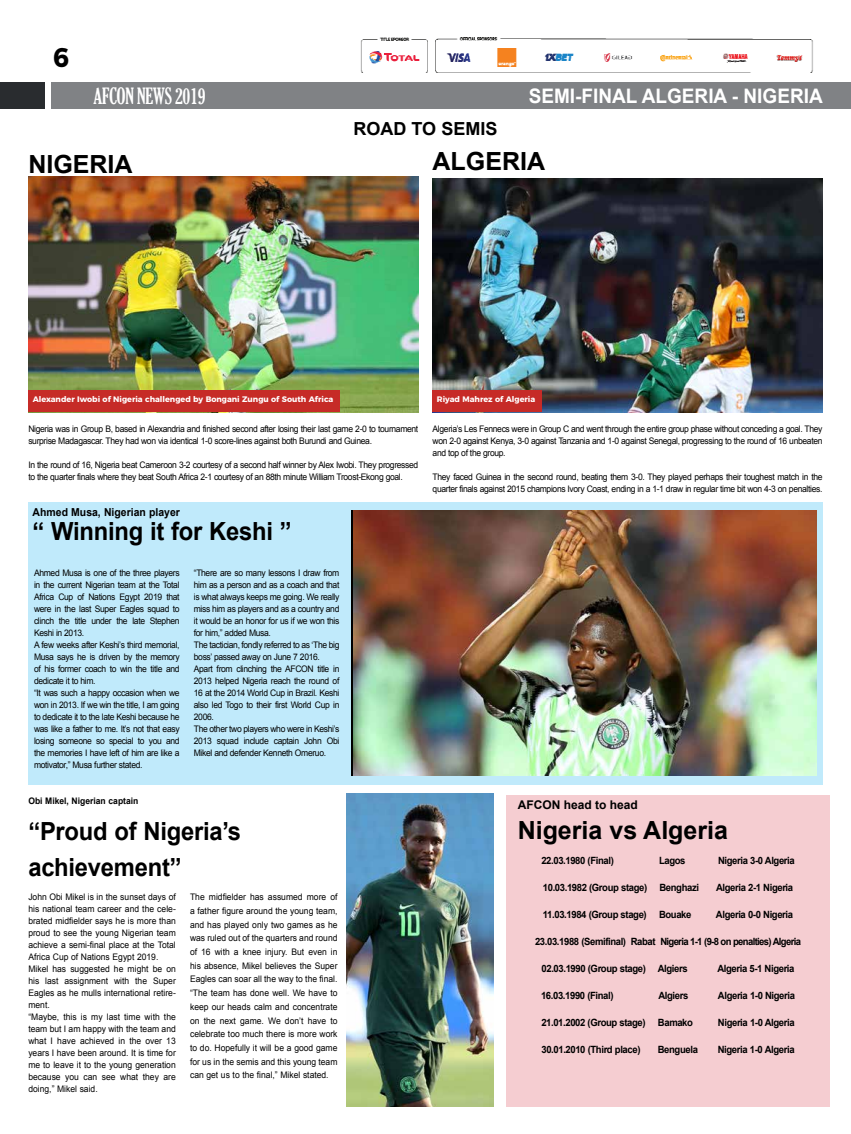
<style>
.page{position:relative;width:851px;height:1134px;background:#fff}
.page>*{position:absolute;margin:0;border:0;box-sizing:border-box;transform-origin:0 0}
.t1{font:700 27px "Montserrat";color:#000;scale:.95 1}
.t2{font:700 25px/36px "Arial";letter-spacing:-.01em;color:#000;scale:.95 1}
.t3{font:700 25px "Arial";letter-spacing:-.01em;color:#000}
.t4{font:extra-condensed 21.5px "Gloucester";letter-spacing:-.015em;color:#fff;scale:.95 1}
.t5{font:700 20px "Arial";color:#fff;scale:.95 1}
.t6{font:700 18px "Arial";color:#000}
.t7{font:700 12px "Arial";color:#000}
.t8{font:700 11px "Arial";color:#000;scale:.95 1}
.t9{font:700 10px "Arial";letter-spacing:-.04em;color:#000;scale:.95 1}
.t10{font:700 10px "Arial";letter-spacing:-.07em;color:#000;scale:.95 1}
.t11{font:9px/12px "Arial";letter-spacing:-.04em;color:#000;scale:.95 1}
.t12{font:9px/12px "Arial";color:#000;scale:.95 1}
.t13{font:700 9px "Arial";color:#000;scale:.95 1}
.t14{font:700 8px "Montserrat";color:#fff}
</style>
<div class="page">
<img style="left:360px;top:37px;width:453px;height:36px">
<div style="left:28px;top:502px;width:794px;height:283px;background:#c0eafb"></div>
<div style="left:506px;top:795px;width:323px;height:311px;background:#f5cdd1"></div>
<img style="left:432px;top:178px;width:390px;height:234px">
<img style="left:353px;top:510px;width:463px;height:265px">
<img style="left:346px;top:793px;width:147px;height:313px">
<img style="left:28px;top:177px;width:390px;height:235px">
<div style="left:28px;top:390px;width:311px;height:22px;background:#c62b27"></div>
<div style="left:432px;top:390px;width:109px;height:22px;background:#c62b27"></div>
<div style="left:51px;top:82px;width:799px;height:27px;background:#808285"></div>
<div style="left:0;top:82px;width:45px;height:27px;background:#292c2f"></div>
<h1 class="t1" style="left:53px;top:35px;width:18px">6</h1>
<h3 class="t4" style="left:94px;top:84px;width:119px">AFCON NEWS 2019</h3>
<h3 class="t5" style="left:528px;top:83px;width:311px">SEMI-FINAL ALGERIA - NIGERIA</h3>
<h3 class="t6" style="left:353px;top:117px;width:145px">ROAD TO SEMIS</h3>
<h2 class="t3" style="left:28px;top:148px;width:106px">NIGERIA</h2>
<h2 class="t3" style="left:432px;top:144px;width:114px">ALGERIA</h2>
<p class="t14" style="left:33px;top:393px;width:302px">Alexander Iwobi of Nigeria challenged by Bongani Zungu of South Africa</p>
<p class="t14" style="left:437px;top:393px;width:100px">Riyad Mahrez of Algeria</p>
<p class="t11" style="left:28px;top:423px;width:412px">Nigeria was in Group B, based in Alexandria and finished second after losing their last game 2-0 to tournament surprise Madagascar. They had won via identical 1-0 score-lines against both Burundi and Guinea.</p>
<p class="t11" style="left:28px;top:459px;width:412px">In the round of 16, Nigeria beat Cameroon 3-2 courtesy of a second half winner by Alex Iwobi. They progressed to the quarter finals where they beat South Africa 2-1 courtesy of an 88th minute William Troost-Ekong goal.</p>
<p class="t8" style="left:33px;top:505px;width:156px">Ahmed Musa, Nigerian player</p>
<h2 class="t2" style="left:33px;top:514px;width:274px">“ Winning it for Keshi ”</h2>
<p class="t11" style="left:34px;top:567px;width:155px">Ahmed Musa is one of the three players in the current Nigerian team at the Total Africa Cup of Nations Egypt 2019 that were in the last Super Eagles squad to clinch the title under the late Stephen Keshi in 2013.<br>A few weeks after Keshi’s third memorial, Musa says he is driven by the memory of his former coach to win the title and dedicate it to him.<br>“It was such a happy occasion when we won in 2013. If we win the title, I am going to dedicate it to the late Keshi because he was like a father to me. It’s not that easy losing someone so special to you and the memories I have left of him are like a motivator,” Musa further stated.</p>
<p class="t11" style="left:194px;top:567px;width:155px">“There are so many lessons I draw from him as a person and as a coach and that is what always keeps me going. We really miss him as players and as a country and it would be an honor for us if we won this for him,” added Musa.<br>The tactician, fondly referred to as ‘The big boss’ passed away on June 7 2016.<br>Apart from clinching the AFCON title in 2013 helped Nigeria reach the round of 16 at the 2014 World Cup in Brazil. Keshi also led Togo to their first World Cup in 2006.<br>The other two players who were in Keshi’s 2013 squad include captain John Obi Mikel and defender Kenneth Omeruo.</p>
<p class="t13" style="left:28px;top:795px;width:117px">Obi Mikel, Nigerian captain</p>
<h2 class="t2" style="left:28px;top:814px;width:225px">“Proud of Nigeria’s achievement”</h2>
<p class="t12" style="left:28px;top:891px;width:157px">John Obi Mikel is in the sunset days of his national team career and the cele&shy;brated midfielder says he is more than proud to see the young Nigerian team achieve a semi-final place at the Total Africa Cup of Nations Egypt 2019.<br>Mikel has suggested he might be on his last assignment with the Super Eagles as he mulls international retire&shy;ment.<br>“Maybe, this is my last time with the team but I am happy with the team and what I have achieved in the over 13 years I have been around. It is time for me to leave it to the young generation because you can see what they are doing,” Mikel said.</p>
<p class="t11" style="left:190px;top:890px;width:157px;line-height:13.7px;text-align:justify">The midfielder has assumed more of a father figure around the young team, and has played only two games as he was ruled out of the quarters and round of 16 with a knee injury. But even in his absence, Mikel believes the Super Eagles can soar all the way to the final. “The team has done well. We have to keep our heads calm and concentrate on the next game. We don’t have to celebrate too much there is more work to do. Hopefully it will be a good game for us in the semis and this young team can get us to the final,” Mikel stated.</p>
<p class="t11" style="left:432px;top:423px;width:412px;text-align:justify">Algeria’s Les Fennecs were in Group C and went through the entire group phase without conceding a goal. They won 2-0 against Kenya, 3-0 against Tanzania and 1-0 against Senegal, progressing to the round of 16 unbeaten and top of the group.</p>
<p class="t11" style="left:432px;top:471px;width:412px">They faced Guinea in the second round, beating them 3-0. They played perhaps their toughest match in the quarter finals against 2015 champions Ivory Coast, ending in a 1-1 draw in regular time bit won 4-3 on penalties.</p>
<h3 class="t7" style="left:517px;top:797px;width:122px">AFCON head to head</h3>
<h2 class="t3" style="left:517px;top:813px;width:212px">Nigeria vs Algeria</h2>
<p class="t9" style="left:541px;top:854px;width:78px">22.03.1980 (Final)</p>
<p class="t9" style="left:659px;top:854px;width:29px">Lagos</p>
<p class="t9" style="left:717px;top:854px;width:82px">Nigeria 3-0 Algeria</p>
<p class="t9" style="left:543px;top:881px;width:166px">10.03.1982 (Group stage) Benghazi</p>
<p class="t9" style="left:716px;top:881px;width:83px">Algeria 2-1 Nigeria</p>
<p class="t9" style="left:543px;top:908px;width:158px">11.03.1984 (Group stage) Bouake</p>
<p class="t9" style="left:715px;top:908px;width:83px">Algeria 0-0 Nigeria</p>
<p class="t10" style="left:535px;top:935px;width:281px">23.03.1988 (Semifinal) Rabat Nigeria 1-1 (9-8 on penalties) Algeria</p>
<p class="t9" style="left:541px;top:962px;width:155px">02.03.1990 (Group stage) Algiers</p>
<p class="t9" style="left:717px;top:962px;width:83px">Algeria 5-1 Nigeria</p>
<p class="t9" style="left:541px;top:989px;width:78px">16.03.1990 (Final)</p>
<p class="t9" style="left:658px;top:989px;width:33px">Algiers</p>
<p class="t9" style="left:717px;top:989px;width:83px">Algeria 1-0 Nigeria</p>
<p class="t9" style="left:541px;top:1016px;width:161px">21.01.2002 (Group stage) Bamako</p>
<p class="t9" style="left:717px;top:1016px;width:82px">Nigeria 1-0 Algeria</p>
<p class="t9" style="left:541px;top:1043px;width:106px">30.01.2010 (Third place)</p>
<p class="t9" style="left:657px;top:1043px;width:44px">Benguela</p>
<p class="t9" style="left:717px;top:1043px;width:82px">Nigeria 1-0 Algeria</p>
</div>
